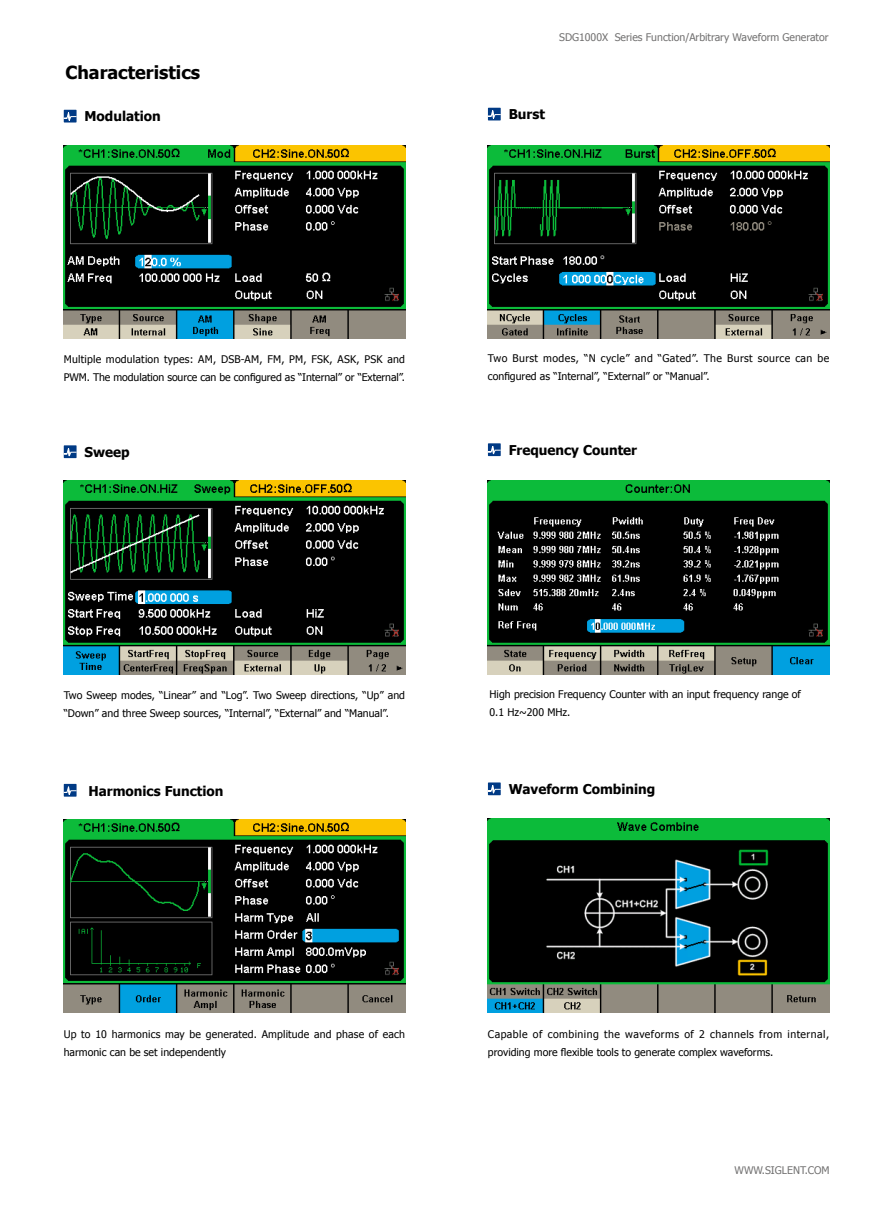
<style>
.page{position:relative;width:893px;height:1212px;background:#fff}
.page>*{position:absolute;margin:0;border:0;box-sizing:border-box;transform-origin:0 0}
.t1{font:700 18px "Tahoma";color:#000}
.t2{font:700 13.5px "Tahoma";color:#000}
.t3{font:10.5px/18px "Tahoma";color:#000}
.t4{font:10.5px/18px "Tahoma";letter-spacing:.035em;color:#000}
.t5{font:10.5px "Tahoma";color:#727171}
</style>
<div class="page">
<div style="left:64px;top:110px;width:13px;height:12px;background:#003a85"></div>
<svg style="left:64px;top:112px;width:13px;height:10px"></svg>
<div style="left:64px;top:445px;width:13px;height:13px;background:#003a85"></div>
<svg style="left:64px;top:447px;width:13px;height:11px"></svg>
<div style="left:64px;top:784px;width:13px;height:13px;background:#003a85"></div>
<svg style="left:64px;top:786px;width:13px;height:11px"></svg>
<div style="left:488px;top:782px;width:13px;height:13px;background:#003a85"></div>
<svg style="left:488px;top:785px;width:13px;height:10px"></svg>
<div style="left:488px;top:108px;width:13px;height:12px;background:#003a85"></div>
<svg style="left:488px;top:110px;width:13px;height:10px"></svg>
<div style="left:488px;top:443px;width:13px;height:13px;background:#003a85"></div>
<svg style="left:488px;top:445px;width:13px;height:11px"></svg>
<img style="left:64px;top:145px;width:341px;height:193px">
<img style="left:64px;top:481px;width:341px;height:193px">
<img style="left:64px;top:819px;width:341px;height:193px">
<img style="left:488px;top:145px;width:341px;height:193px">
<img style="left:488px;top:481px;width:341px;height:193px">
<img style="left:488px;top:819px;width:341px;height:193px">
<h1 class="t1" style="left:65px;top:60px;width:136px">Characteristics</h1>
<p class="t2" style="left:85px;top:107px;width:78px">Modulation</p>
<p class="t5" style="left:559px;top:30px;width:271px">SDG1000X Series Function/Arbitrary Waveform Generator</p>
<p class="t2" style="left:509px;top:105px;width:38px">Burst</p>
<p class="t3" style="left:64px;top:350px;width:343px">Multiple modulation types: AM, DSB-AM, FM, PM, FSK, ASK, PSK and<br>PWM. The modulation source can be configured as “Internal” or “External”.</p>
<p class="t2" style="left:85px;top:443px;width:47px">Sweep</p>
<p class="t4" style="left:488px;top:349px;width:343px">Two Burst modes, “N cycle” and “Gated”. The Burst source can be configured as “Internal”, “External” or “Manual”.</p>
<p class="t2" style="left:509px;top:441px;width:130px">Frequency Counter</p>
<p class="t3" style="left:64px;top:686px;width:343px">Two Sweep modes, “Linear” and “Log”. Two Sweep directions, “Up” and “Down” and three Sweep sources, “Internal”, “External” and “Manual”.</p>
<p class="t3" style="left:490px;top:684px;width:313px">High precision Frequency Counter with an input frequency range of<br>0.1 Hz~200 MHz.</p>
<p class="t2" style="left:88px;top:781px;width:137px">Harmonics Function</p>
<p class="t2" style="left:509px;top:780px;width:148px">Waveform Combining</p>
<p class="t3" style="left:64px;top:1024px;width:343px">Up to 10 harmonics may be generated. Amplitude and phase of each harmonic can be set independently</p>
<p class="t4" style="left:488px;top:1024px;width:343px">Capable of combining the waveforms of 2 channels from internal, providing more flexible tools to generate complex waveforms.</p>
<p class="t5" style="left:735px;top:1163px;width:97px">WWW.SIGLENT.COM</p>
</div>
